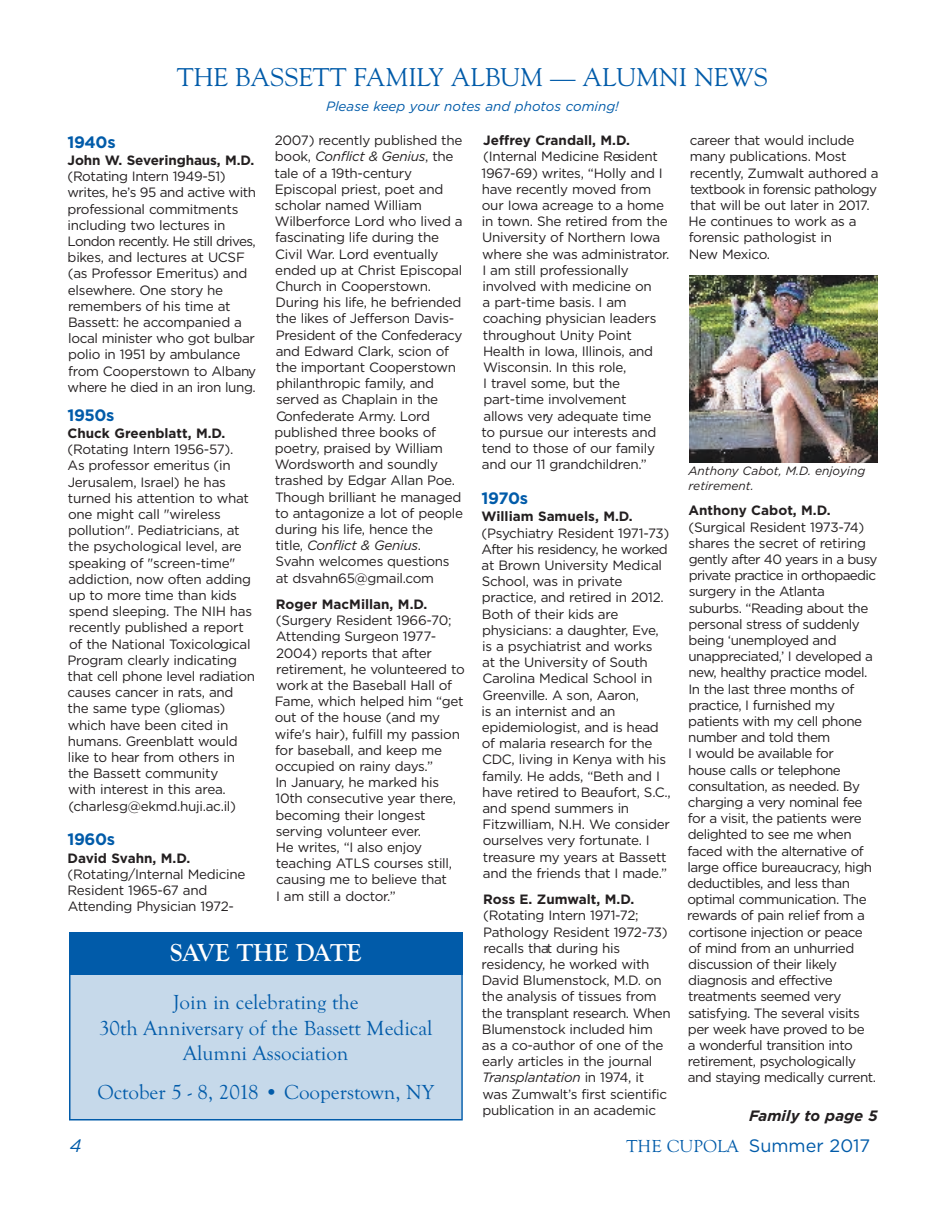
<style>
.page{position:relative;width:945px;height:1215px;background:#fff}
.page>*{position:absolute;margin:0;border:0;box-sizing:border-box;transform-origin:0 0}
.t1{font:25.5px "Goudy";color:#015ba9}
.t2{font:700 25.5px "Goudy Old Style T";letter-spacing:-.01em;color:#fff}
.t3{font:21px/25.5px "Goudy Old Style T";color:#015ba9;text-align:center}
.t4{font:18px "Gotham";color:#015ba9}
.t5{font:italic 18px "Gotham";color:#015ba9}
.t6{font:700 16.5px "Gotham";letter-spacing:-.02em;color:#015ba9}
.t7{font:italic 700 15px "Gotham";color:#231f20}
.t8{font:13.5px/16.2px "Gotham";letter-spacing:-.02em;color:#231f20}
.t9{font:700 13.5px "Gotham";color:#231f20}
.t10{font:italic 13.5px "Gotham";color:#015ba9}
.t11{font:italic 12px/14.4px "Gotham";color:#231f20}
.s1{font-style:italic}
.s2{font-family:"Goudy Old Style T"}
</style>
<div class="page">
<div style="left:70px;top:947px;width:391px;height:172px;background:#c6d9ea"></div>
<div style="left:69px;top:946px;width:394px;height:174px;border:2px solid #015ba9"></div>
<div style="left:69px;top:932px;width:394px;height:43px;background:#015ba9"></div>
<img style="left:690px;top:276px;width:188px;height:186px">
<h1 class="t1" style="left:177px;top:62px;width:593px">THE BASSETT FAMILY ALBUM — ALUMNI NEWS</h1>
<p class="t10" style="left:326px;top:102px;width:294px">Please keep your notes and photos coming!</p>
<p class="t6" style="left:68px;top:136px;width:50px">1940s</p>
<p class="t9" style="left:68px;top:156px;width:188px">John W. Severinghaus, M.D.</p>
<p class="t8" style="left:67px;top:169px;width:190px">(Rotating Intern 1949-51) writes, he’s 95 and active with professional commitments including two lectures in<br>London recently. He still drives, bikes, and lectures at UCSF (as Professor Emeritus) and elsewhere. One story he remembers of his time at<br>Bassett: he accompanied a local minister who got bulbar polio in 1951 by ambulance from Cooperstown to Albany where he died in an iron lung.</p>
<p class="t6" style="left:68px;top:409px;width:49px">1950s</p>
<p class="t9" style="left:68px;top:429px;width:160px">Chuck Greenblatt, M.D.</p>
<p class="t8" style="left:68px;top:442px;width:189px">(Rotating Intern 1956-57).<br>As professor emeritus (in<br>Jerusalem, Israel) he has turned his attention to what one might call "wireless pollution". Pediatricians, at the psychological level, are speaking of "screen-time" addiction, now often adding up to more time than kids spend sleeping. The NIH has recently published a report of the National Toxicological<br>Program clearly indicating that cell phone level radiation causes cancer in rats, and the same type (gliomas) which have been cited in humans. Greenblatt would like to hear from others in the Bassett community<br>with interest in this area. (charlesg@ekmd.huji.ac.il)</p>
<p class="t6" style="left:68px;top:834px;width:49px">1960s</p>
<p class="t9" style="left:68px;top:853px;width:124px">David Svahn, M.D.</p>
<p class="t8" style="left:68px;top:867px;width:180px">(Rotating/Internal Medicine<br>Resident 1965-67 and<br>Attending Physician 1972-</p>
<p class="t8" style="left:275px;top:133px;width:190px">2007) recently published the book, <span class="s1">Conflict &amp; Genius</span>, the tale of a 19th-century<br>Episcopal priest, poet and scholar named William<br>Wilberforce Lord who lived a fascinating life during the<br>Civil War. Lord eventually ended up at Christ Episcopal<br>Church in Cooperstown.<br>During his life, he befriended the likes of Jefferson Davis-<br>President of the Confederacy and Edward Clark, scion of the important Cooperstown philanthropic family, and served as Chaplain in the<br>Confederate Army. Lord published three books of poetry, praised by William<br>Wordsworth and soundly trashed by Edgar Allan Poe.<br>Though brilliant he managed to antagonize a lot of people during his life, hence the title, <span class="s1">Conflict &amp; Genius</span>.<br>Svahn welcomes questions at dsvahn65@gmail.com</p>
<p class="t9" style="left:276px;top:600px;width:153px">Roger MacMillan, M.D.</p>
<p class="t8" style="left:275px;top:613px;width:192px">(Surgery Resident 1966-70;<br>Attending Surgeon 1977-<br>2004) reports that after retirement, he volunteered to work at the Baseball Hall of<br>Fame, which helped him “get out of the house (and my wife's hair), fulfill my passion for baseball, and keep me occupied on rainy days.”<br>In January, he marked his<br>10th consecutive year there, becoming their longest serving volunteer ever.<br>He writes, “I also enjoy teaching ATLS courses still, causing me to believe that<br>I am still a doctor.”</p>
<h1 class="t2" style="left:170px;top:938px;width:193px">SAVE THE DATE</h1>
<h2 class="t3" style="left:99px;top:989px;width:335px">Join in celebrating the<br>30th Anniversary of the Bassett Medical<br>Alumni Association</h2>
<h2 class="t3" style="left:97px;top:1079px;width:338px">October 5 - 8, 2018 • Cooperstown, NY</h2>
<p class="t9" style="left:483px;top:136px;width:148px">Jeffrey Crandall, M.D.</p>
<p class="t8" style="left:482px;top:150px;width:189px">(Internal Medicine Resident<br>1967-69) writes, “Holly and I have recently moved from our Iowa acreage to a home in town. She retired from the<br>University of Northern Iowa where she was administrator.<br>I am still professionally involved with medicine on<br>a part-time basis. I am coaching physician leaders throughout Unity Point<br>Health in Iowa, Illinois, and<br>Wisconsin. In this role,<br>I travel some, but the part-time involvement<br>allows very adequate time<br>to pursue our interests and tend to those of our family and our 11 grandchildren.”</p>
<p class="t6" style="left:482px;top:492px;width:48px">1970s</p>
<p class="t9" style="left:482px;top:512px;width:153px">William Samuels, M.D.</p>
<p class="t8" style="left:482px;top:526px;width:191px">(Psychiatry Resident 1971-73)<br>After his residency, he worked at Brown University Medical<br>School, was in private practice, and retired in 2012.<br>Both of their kids are physicians: a daughter, Eve, is a psychiatrist and works<br>at the University of South<br>Carolina Medical School in<br>Greenville. A son, Aaron,<br>is an internist and an epidemiologist, and is head of malaria research for the<br>CDC, living in Kenya with his family. He adds, “Beth and I have retired to Beaufort, S.C., and spend summers in<br>Fitzwilliam, N.H. We consider ourselves very fortunate. I treasure my years at Bassett and the friends that I made.”</p>
<p class="t9" style="left:483px;top:895px;width:153px">Ross E. Zumwalt, M.D.</p>
<p class="t8" style="left:482px;top:909px;width:191px">(Rotating Intern 1971-72;<br>Pathology Resident 1972-73) recalls that during his residency, he worked with<br>David Blumenstock, M.D. on the analysis of tissues from the transplant research. When<br>Blumenstock included him<br>as a co-author of one of the early articles in the journal<br><span class="s1">Transplantation</span> in 1974, it was Zumwalt’s first scientific publication in an academic</p>
<p class="t8" style="left:689px;top:133px;width:192px">career that would include many publications. Most recently, Zumwalt authored a textbook in forensic pathology that will be out later in 2017.<br>He continues to work as a forensic pathologist in<br>New Mexico.</p>
<p class="t11" style="left:689px;top:465px;width:178px">Anthony Cabot, M.D. enjoying retirement.</p>
<p class="t9" style="left:689px;top:506px;width:144px">Anthony Cabot, M.D.</p>
<p class="t8" style="left:687px;top:520px;width:192px">(Surgical Resident 1973-74) shares the secret of retiring gently after 40 years in a busy private practice in orthopaedic surgery in the Atlanta suburbs. “Reading about the personal stress of suddenly being ‘unemployed and unappreciated,’ I developed a new, healthy practice model.<br>In the last three months of practice, I furnished my patients with my cell phone number and told them<br>I would be available for<br>house calls or telephone consultation, as needed. By charging a very nominal fee for a visit, the patients were delighted to see me when faced with the alternative of large office bureaucracy, high deductibles, and less than optimal communication. The rewards of pain relief from a cortisone injection or peace of mind from an unhurried discussion of their likely diagnosis and effective treatments seemed very satisfying. The several visits per week have proved to be<br>a wonderful transition into retirement, psychologically and staying medically current.</p>
<p class="t7" style="left:749px;top:1110px;width:130px">Family to page 5</p>
<h3 class="t5" style="left:70px;top:1139px;width:13px">4</h3>
<h3 class="t4" style="left:627px;top:1139px;width:245px"><span class="s2">THE CUPOLA</span> Summer 2017</h3>
</div>
